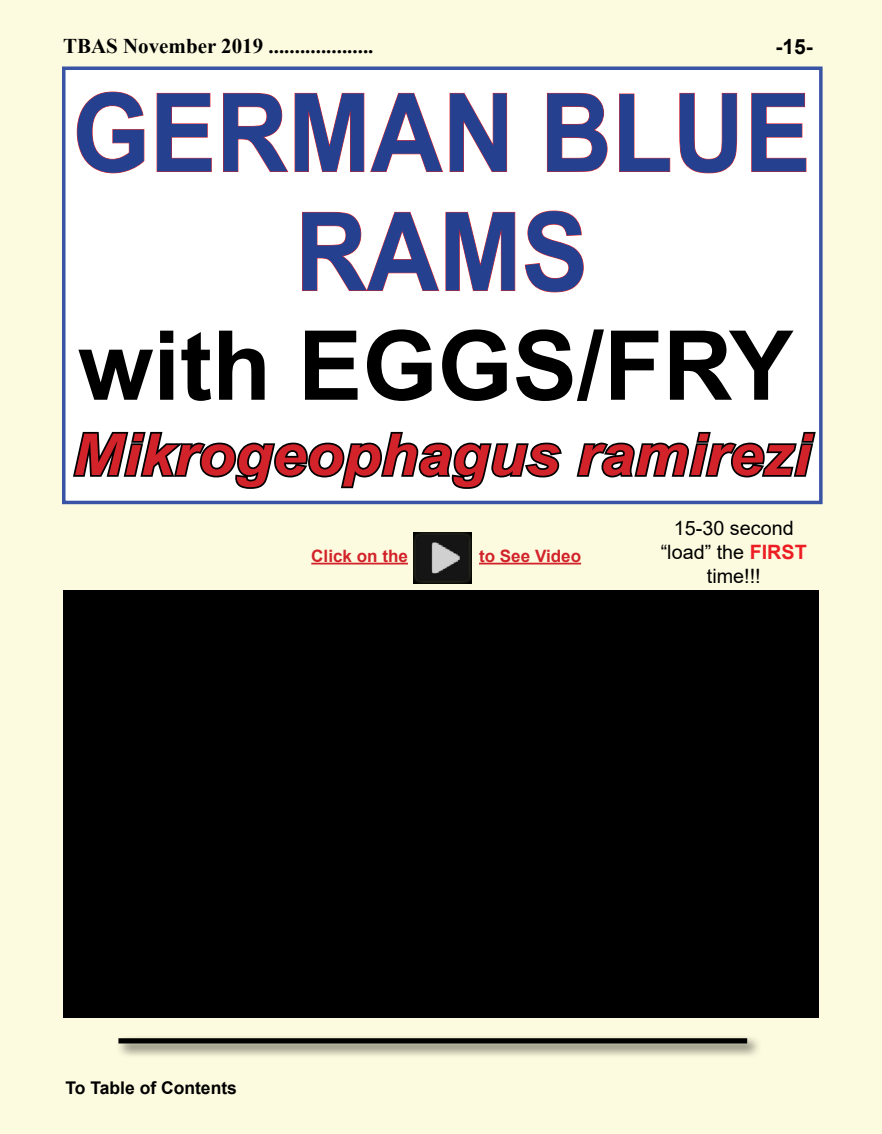
<style>
.page{position:relative;width:882px;height:1134px;background:#fdfbdf}
.page>*{position:absolute;margin:0;border:0;box-sizing:border-box;transform-origin:0 0}
.t1{font:700 109.02px/119px "Arial";color:#25408f;text-align:center;scale:.91 1}
.t2{font:700 96.6px "Arial";color:#000}
.t3{font:italic 700 57.75px "Arial";color:#d2232a;scale:1.05 1}
.t4{font:700 21px "Times New Roman";color:#000}
.t5{font:700 21px "Arial";color:#000}
.t6{font:19.78px/23.8px "Arial";color:#000;text-align:center}
.t7{font:700 17.5px "Arial";color:#000}
.t8{font:700 16.97px "Arial";color:#d2232a}
.s1{font-weight:700;color:#ed1d24}
</style>
<div class="page">
<div style="left:64px;top:590px;width:754px;height:427px;background:#000"></div>
<hr style="left:311px;top:563px;width:97px;height:2px;background:#d2232a">
<hr style="left:479px;top:563px;width:102px;height:2px;background:#d2232a">
<img style="left:413px;top:532px;width:58px;height:51px">
<div style="left:62px;top:66px;width:761px;height:438px;background:#fff;border:4px solid #3954a5"></div>
<svg style="left:73px;top:431px;width:489px;height:58px"></svg>
<svg style="left:576px;top:431px;width:240px;height:47px"></svg>
<div style="left:115px;top:1034px;width:647px;height:24px;background:#000;opacity:.75"></div>
<div style="left:118px;top:1038px;width:629px;height:5px;background:#000"></div>
<svg style="left:76px;top:91px;width:69px;height:83px"></svg>
<svg style="left:156px;top:93px;width:56px;height:79px"></svg>
<svg style="left:223px;top:93px;width:65px;height:79px"></svg>
<svg style="left:294px;top:93px;width:149px;height:79px"></svg>
<svg style="left:449px;top:93px;width:58px;height:79px"></svg>
<svg style="left:547px;top:93px;width:61px;height:79px"></svg>
<svg style="left:619px;top:93px;width:52px;height:79px"></svg>
<svg style="left:679px;top:93px;width:59px;height:81px"></svg>
<svg style="left:751px;top:93px;width:56px;height:79px"></svg>
<svg style="left:302px;top:212px;width:137px;height:79px"></svg>
<svg style="left:445px;top:212px;width:71px;height:79px"></svg>
<svg style="left:524px;top:210px;width:60px;height:83px"></svg>
<p class="t4" style="left:63px;top:31px;width:312px">TBAS November 2019 ....................</p>
<p class="t5" style="left:775px;top:32px;width:39px">-15-</p>
<h1 class="t1" style="left:73px;top:75px;width:813px">GERMAN BLUE<br>RAMS</h1>
<h2 class="t2" style="left:78px;top:298px;width:717px">with EGGS/FRY</h2>
<h3 class="t3" style="left:73px;top:416px;width:704px">Mikrogeophagus ramirezi</h3>
<p class="t8" style="left:311px;top:544px;width:98px">Click on the</p>
<p class="t8" style="left:479px;top:544px;width:104px">to See Video</p>
<p class="t6" style="left:661px;top:516px;width:148px">15-30 second “load” the <span class="s1">FIRST </span>time!!!</p>
<p class="t7" style="left:66px;top:1076px;width:173px">To Table of Contents</p>
</div>
